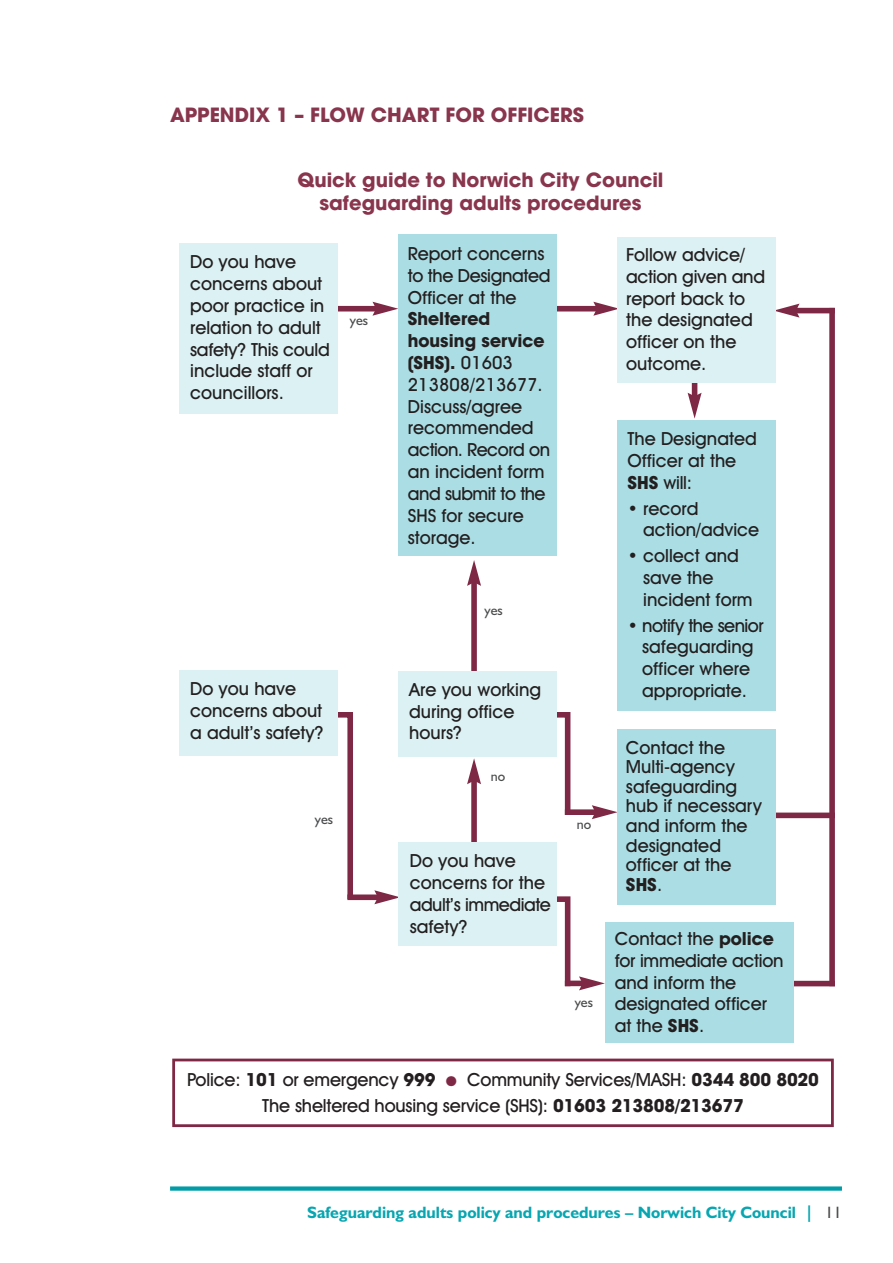
<style>
.page{position:relative;width:893px;height:1263px;background:#fff}
.page>*{position:absolute;margin:0;border:0;box-sizing:border-box;transform-origin:0 0}
.t1{font:800 25.2px "Humanist 521 BT";color:#7e2846}
.t2{font:700 19.5px/23.4px "Avant Garde";color:#88354d;text-align:center}
.t3{font:500 18.15px/21.8px "Avant Garde IT Cby BT";color:#231f20}
.t4{font:700 16.5px "Humanist 521 BT";color:#08a6b1}
.t5{font:13.95px "Humanist 521 BT";color:#4b4c4d}
.s1{font-weight:700}
.s2{color:#7e2846}
.s3{font-weight:400;color:#4b4c4d}
</style>
<div class="page">
<div style="left:170px;top:1186px;width:672px;height:5px;background:#009ca7"></div>
<div style="left:755px;top:812px;width:80px;height:6px;background:#7e2846"></div>
<div style="left:172px;top:1058px;width:662px;height:69px;border:3px solid #7e2846"></div>
<div style="left:471px;top:581px;width:6px;height:135px;background:#7e2846"></div>
<svg style="left:467px;top:560px;width:14px;height:26px"></svg>
<div style="left:692px;top:366px;width:5px;height:32px;background:#7e2846"></div>
<svg style="left:688px;top:393px;width:14px;height:26px"></svg>
<div style="left:471px;top:779px;width:6px;height:105px;background:#7e2846"></div>
<svg style="left:467px;top:758px;width:14px;height:26px"></svg>
<div style="left:320px;top:306px;width:57px;height:5px;background:#7e2846"></div>
<svg style="left:372px;top:302px;width:26px;height:14px"></svg>
<div style="left:540px;top:306px;width:58px;height:5px;background:#7e2846"></div>
<svg style="left:593px;top:302px;width:25px;height:14px"></svg>
<div style="left:565px;top:809px;width:32px;height:6px;background:#7e2846"></div>
<svg style="left:592px;top:805px;width:26px;height:14px"></svg>
<div style="left:618px;top:420px;width:158px;height:291px;background:#abdee4"></div>
<div style="left:618px;top:729px;width:158px;height:175px;background:#abdee4"></div>
<div style="left:179px;top:243px;width:158px;height:171px;background:#dbf1f3"></div>
<div style="left:398px;top:235px;width:158px;height:321px;background:#abdee4"></div>
<div style="left:755px;top:981px;width:80px;height:5px;background:#7e2846"></div>
<div style="left:605px;top:922px;width:188px;height:121px;background:#abdee4"></div>
<div style="left:829px;top:308px;width:6px;height:678px;background:#7e2846"></div>
<div style="left:795px;top:308px;width:40px;height:5px;background:#7e2846"></div>
<svg style="left:776px;top:304px;width:23px;height:14px"></svg>
<div style="left:618px;top:238px;width:158px;height:145px;background:#dbf1f3"></div>
<svg style="left:545px;top:709px;width:28px;height:106px"></svg>
<div style="left:398px;top:671px;width:158px;height:85px;background:#dbf1f3"></div>
<div style="left:347px;top:894px;width:32px;height:6px;background:#7e2846"></div>
<svg style="left:374px;top:890px;width:25px;height:14px"></svg>
<svg style="left:327px;top:709px;width:29px;height:192px"></svg>
<div style="left:179px;top:670px;width:158px;height:85px;background:#dbf1f3"></div>
<div style="left:565px;top:980px;width:19px;height:6px;background:#7e2846"></div>
<svg style="left:579px;top:976px;width:26px;height:14px"></svg>
<svg style="left:557px;top:896px;width:16px;height:91px"></svg>
<div style="left:399px;top:842px;width:158px;height:104px;background:#dbf1f3"></div>
<p class="t2" style="left:170px;top:103px;width:415px">APPENDIX 1 – FLOW CHART FOR OFFICERS</p>
<p class="t2" style="left:297px;top:168px;width:368px">Quick guide to Norwich City Council safeguarding adults procedures</p>
<h1 class="t1" style="left:302px;top:168px;width:402px">safeguarding adult procedures</h1>
<p class="t3" style="left:190px;top:251px;width:141px">Do you have concerns about poor practice in relation to adult safety? This could include staff or councillors.</p>
<p class="t3" style="left:408px;top:243px;width:144px">Report concerns to the Designated<br>Officer at the</p>
<p class="t3" style="left:408px;top:308px;width:144px"><span class="s1">Sheltered housing service (SHS).</span> 01603<br>213808/213677.<br>Discuss/agree recommended action. Record on an incident form and submit to the<br>SHS for secure storage.</p>
<p class="t5" style="left:350px;top:311px;width:20px">yes</p>
<p class="t3" style="left:190px;top:678px;width:135px">Do you have concerns about a adult’s safety?</p>
<p class="t5" style="left:315px;top:811px;width:20px">yes</p>
<p class="t5" style="left:484px;top:602px;width:20px">yes</p>
<p class="t3" style="left:409px;top:678px;width:133px">Are you working during office hours?</p>
<p class="t5" style="left:491px;top:768px;width:16px">no</p>
<p class="t3" style="left:410px;top:850px;width:143px">Do you have concerns for the adult’s immediate safety?</p>
<p class="t3" style="left:626px;top:244px;width:140px">Follow advice/ action given and report back to the designated officer on the outcome.</p>
<p class="t5" style="left:577px;top:816px;width:16px">no</p>
<p class="t5" style="left:575px;top:993px;width:20px">yes</p>
<p class="t3" style="left:627px;top:428px;width:131px">The Designated<br>Officer at the<br><span class="s1">SHS</span> will:</p>
<p class="t3" style="left:643px;top:497px;width:118px;text-indent:-16px">• record action/advice</p>
<p class="t3" style="left:643px;top:545px;width:111px;text-indent:-16px">• collect and save the incident form</p>
<p class="t3" style="left:627px;top:614px;width:138px;text-align:center">• notify the senior safeguarding officer where appropriate.</p>
<p class="t3" style="left:626px;top:737px;width:138px;line-height:19.5px">Contact the<br>Multi-agency safeguarding hub if necessary and inform the designated officer at the<br><span class="s1">SHS</span>.</p>
<p class="t3" style="left:615px;top:927px;width:170px">Contact the <span class="s1">police </span>for immediate action and inform the designated officer at the <span class="s1">SHS</span>.</p>
<p class="t3" style="left:187px;top:1066px;width:633px;line-height:25.8px;text-align:center">Police: <span class="s1">101</span> or emergency <span class="s1">999</span> <span class="s2">●</span> Community Services/MASH: <span class="s1">0344 800 8020<br></span>The sheltered housing service (SHS): <span class="s1">01603 213808/213677</span></p>
<p class="t4" style="left:307px;top:1202px;width:536px">Safeguarding adults policy and procedures – Norwich City Council | <span class="s3">11</span></p>
</div>
